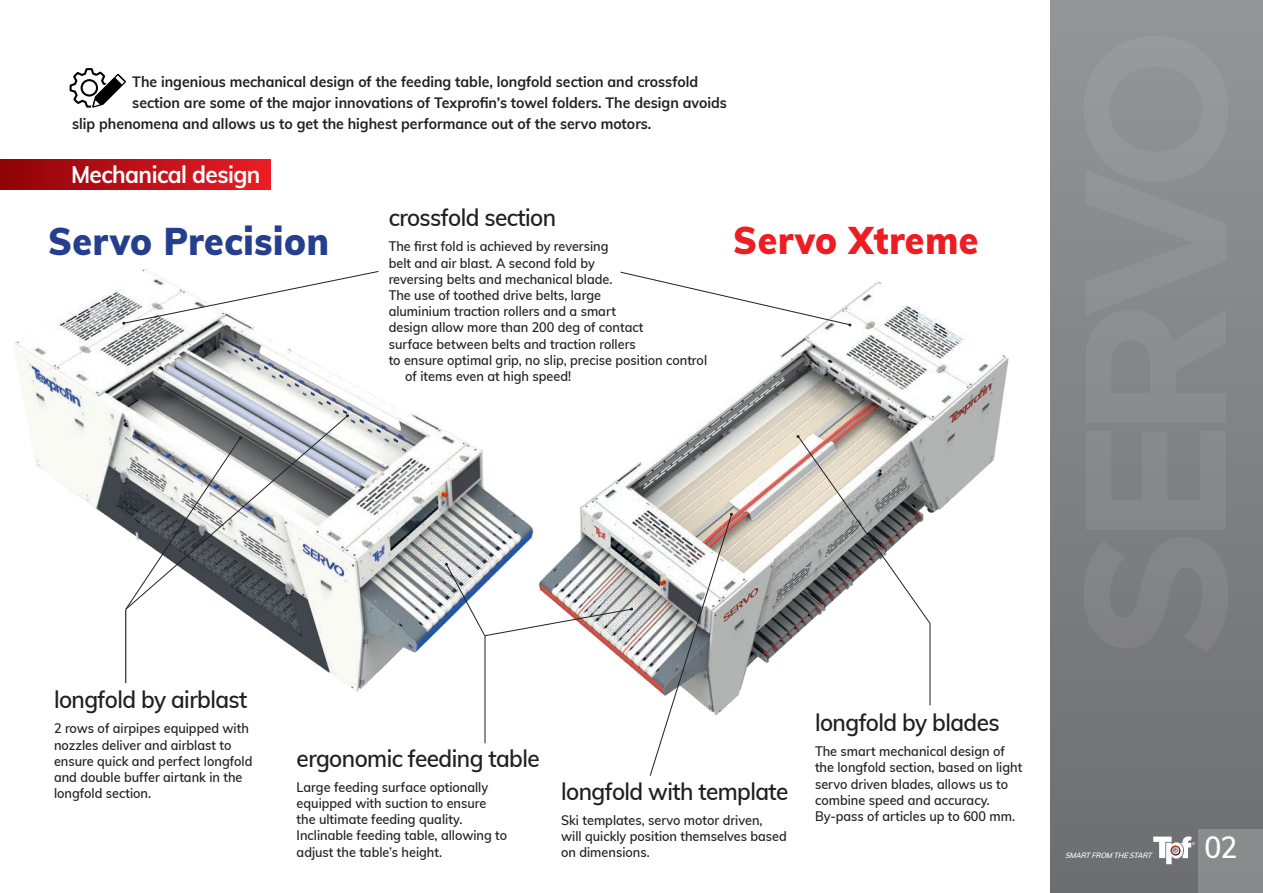
<style>
.page{position:relative;width:1263px;height:893px;background:#fff}
.page>*{position:absolute;margin:0;border:0;box-sizing:border-box;transform-origin:0 0}
.t1{font:900 37.8px "Muli";letter-spacing:.02em;color:#253f8e;scale:.94 1}
.t2{font:900 37.8px "Muli";letter-spacing:.02em;color:#ee1d23;scale:.94 1}
.t3{font:600 30px "Muli";color:#fff;scale:.94 1}
.t4{font:600 24px "Muli";letter-spacing:-.025em;color:#231f20;scale:.94 1}
.t5{font:700 24px "Muli";letter-spacing:-.025em;color:#fff;scale:.94 1}
.t6{font:700 15px "Muli";color:#231f20;scale:.94 1}
.t7{font:600 13.5px/16.2px "Muli";color:#231f20;scale:.94 1}
.t8{font:italic 600 7.5px "Muli";color:#fff}
.t9{font:700 7.35px "Proxima Nova";color:#fff}
</style>
<div class="page">
<img style="left:558px;top:271px;width:451px;height:435px">
<img style="left:14px;top:269px;width:520px;height:438px">
<div style="left:1050px;top:0;width:213px;height:893px;background:linear-gradient(to bottom,#939598,#6d6e71)"></div>
<div style="left:1198px;top:829px;width:65px;height:64px;background:#8a8b8d"></div>
<svg style="left:1153px;top:836px;width:39px;height:28px"></svg>
<svg style="left:1084px;top:537px;width:144px;height:116px;background:#7d7f82"></svg>
<div style="left:1086px;top:431px;width:140px;height:99px;background:#85878a"></div>
<svg style="left:1083px;top:36px;width:145px;height:387px;background:#8c8e91"></svg>
<div style="left:0;top:160px;width:270px;height:29px;background:linear-gradient(to right,#8e0309,#ea1c25)"></div>
<svg style="left:70px;top:68px;width:56px;height:40px"></svg>
<svg style="left:122px;top:271px;width:257px;height:54px"></svg>
<hr style="left:485px;top:636px;width:1px;height:107px;background:#231f20">
<svg style="left:445px;top:563px;width:188px;height:73px"></svg>
<hr style="left:126px;top:609px;width:1px;height:74px;background:#000001">
<svg style="left:796px;top:435px;width:134px;height:271px"></svg>
<svg style="left:620px;top:272px;width:231px;height:54px"></svg>
<svg style="left:650px;top:513px;width:83px;height:263px"></svg>
<svg style="left:125px;top:414px;width:224px;height:196px"></svg>
<p class="t6" style="left:132px;top:71px;width:603px">The ingenious mechanical design of the feeding table, longfold section and crossfold</p>
<p class="t6" style="left:132px;top:92px;width:634px">section are some of the major innovations of Texprofin’s towel folders. The design avoids</p>
<p class="t6" style="left:72px;top:113px;width:618px">slip phenomena and allows us to get the highest performance out of the servo motors.</p>
<h3 class="t5" style="left:71px;top:157px;width:203px">Mechanical design</h3>
<h3 class="t4" style="left:389px;top:200px;width:180px">crossfold section</h3>
<p class="t7" style="left:389px;top:238px;width:235px">The first fold is achieved by reversing</p>
<p class="t7" style="left:389px;top:254px;width:221px">belt and air blast. A second fold by</p>
<p class="t7" style="left:389px;top:270px;width:240px">reversing belts and mechanical blade.</p>
<p class="t7" style="left:389px;top:286px;width:227px">The use of toothed drive belts, large</p>
<p class="t7" style="left:389px;top:302px;width:243px">aluminium traction rollers and a smart</p>
<p class="t7" style="left:389px;top:319px;width:273px">design allow more than 200 deg of contact</p>
<p class="t7" style="left:389px;top:335px;width:264px">surface between belts and traction rollers</p>
<p class="t7" style="left:389px;top:351px;width:340px">to ensure optimal grip, no slip, precise position control</p>
<p class="t7" style="left:405px;top:367px;width:178px">of items even at high speed!</p>
<h1 class="t1" style="left:48px;top:213px;width:301px">Servo Precision</h1>
<h1 class="t2" style="left:733px;top:213px;width:263px">Servo Xtreme</h1>
<h3 class="t4" style="left:54px;top:682px;width:207px">longfold by airblast</h3>
<p class="t7" style="left:54px;top:720px;width:213px">2 rows of airpipes equipped with nozzles deliver and airblast to ensure quick and perfect longfold and double buffer airtank in the longfold section.</p>
<h3 class="t4" style="left:815px;top:705px;width:198px">longfold by blades</h3>
<p class="t7" style="left:815px;top:743px;width:222px">The smart mechanical design of the longfold section, based on light servo driven blades, allows us to combine speed and accuracy.<br>By-pass of articles up to 600 mm.</p>
<h3 class="t4" style="left:297px;top:740px;width:260px">ergonomic feeding table</h3>
<p class="t7" style="left:297px;top:778px;width:226px">Large feeding surface optionally equipped with suction to ensure the ultimate feeding quality.<br>Inclinable feeding table, allowing to adjust the table’s height.</p>
<h3 class="t4" style="left:561px;top:774px;width:243px">longfold with template</h3>
<p class="t7" style="left:561px;top:811px;width:242px">Ski templates, servo motor driven,<br>will quickly position themselves based on dimensions.</p>
<p class="t8" style="left:1065px;top:850px;width:91px">SMARTFROM THESTART</p>
<p class="t9" style="left:1192px;top:840px;width:5px">®</p>
<h2 class="t3" style="left:1204px;top:825px;width:37px">02</h2>
</div>
